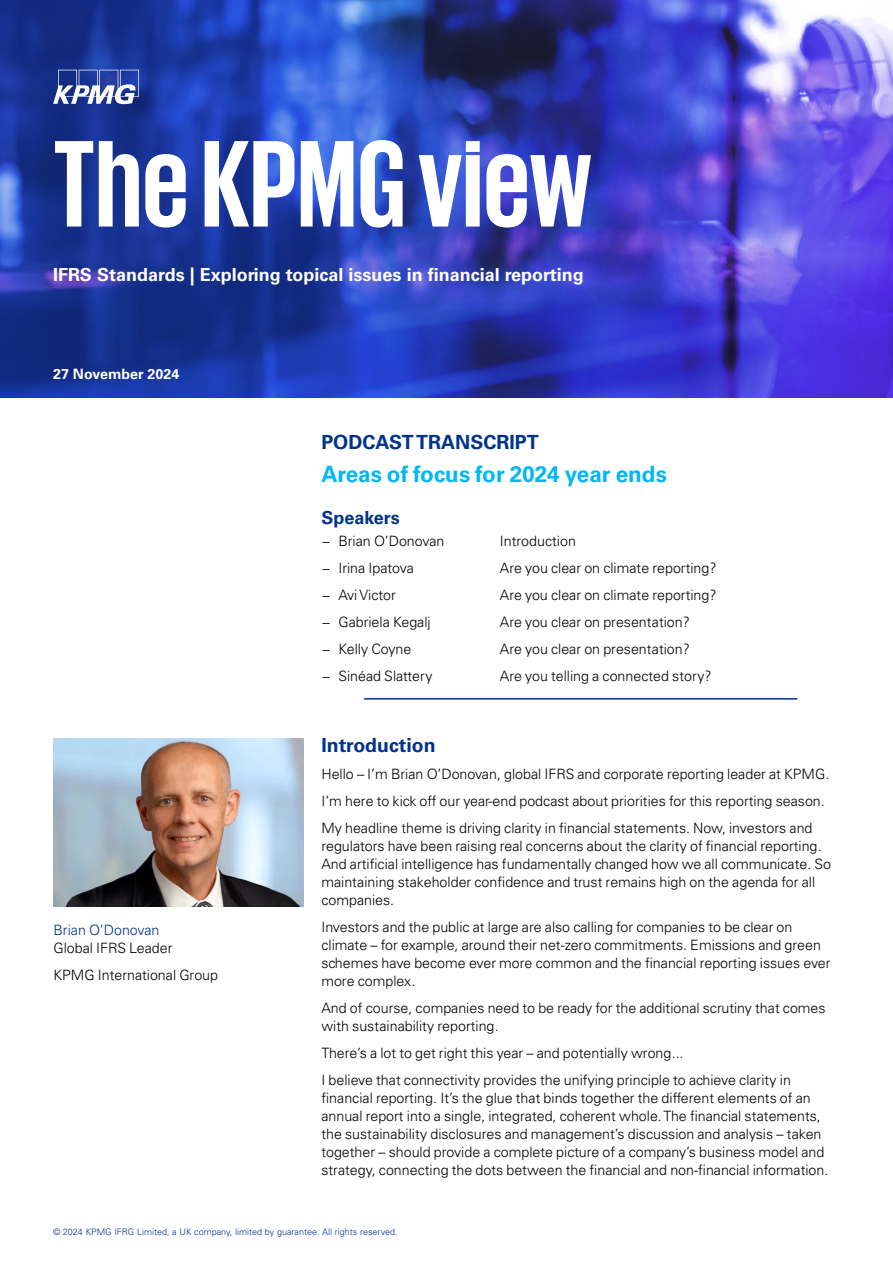
<style>
.page{position:relative;width:893px;height:1263px;background:#fff}
.page>*{position:absolute;margin:0;border:0;box-sizing:border-box;transform-origin:0 0}
.t1{font:700 126px "KPMG";color:#fff}
.t2{font:700 22.5px "Univers LT Std";color:#00b8f5}
.t3{font:700 19.5px "Univers LT Std";color:#00338d}
.t4{font:700 18px "Univers LT Std";color:#fff}
.t5{font:700 18px "Univers LT Std";color:#00338d}
.t6{font:300 14.25px/18px "Univers LT Std";color:#000}
.t7{font:700 14.25px "Univers LT Std";color:#fff}
.t8{font:300 14.25px "Univers LT Std";color:#00338d}
.t9{font:300 9px "Univers LT Std";color:#00338d}
</style>
<div class="page">
<img style="left:0;top:0;width:893px;height:398px">
<hr style="left:364px;top:698px;width:433px;height:2px;background:#00338d">
<img style="left:53px;top:739px;width:251px;height:167px">
<svg style="left:53px;top:70px;width:86px;height:34px"></svg>
<h1 class="t1" style="left:53px;top:121px;width:540px">The KPMG view</h1>
<p class="t4" style="left:53px;top:264px;width:532px">IFRS Standards | Exploring topical issues in financial reporting</p>
<p class="t7" style="left:53px;top:366px;width:128px">27 November 2024</p>
<p class="t8" style="left:53px;top:921px;width:107px">Brian O’Donovan</p>
<p class="t6" style="left:53px;top:934px;width:166px;line-height:27px">Global IFRS Leader<br>KPMG International Group</p>
<h3 class="t3" style="left:321px;top:430px;width:219px">PODCAST TRANSCRIPT</h3>
<h2 class="t2" style="left:321px;top:460px;width:347px">Areas of focus for 2024 year ends</h2>
<p class="t5" style="left:321px;top:507px;width:80px">Speakers</p>
<p class="t6" style="left:321px;top:532px;width:124px">− Brian O’Donovan</p>
<p class="t6" style="left:500px;top:532px;width:78px">Introduction</p>
<p class="t6" style="left:321px;top:559px;width:94px">− Irina Ipatova</p>
<p class="t6" style="left:500px;top:559px;width:218px">Are you clear on climate reporting?</p>
<p class="t6" style="left:321px;top:586px;width:76px">− Avi Victor</p>
<p class="t6" style="left:500px;top:586px;width:218px">Are you clear on climate reporting?</p>
<p class="t6" style="left:321px;top:613px;width:111px">− Gabriela Kegalj</p>
<p class="t6" style="left:500px;top:613px;width:192px">Are you clear on presentation?</p>
<p class="t6" style="left:321px;top:640px;width:92px">− Kelly Coyne</p>
<p class="t6" style="left:500px;top:640px;width:192px">Are you clear on presentation?</p>
<p class="t6" style="left:321px;top:667px;width:113px">− Sinéad Slattery</p>
<p class="t6" style="left:500px;top:667px;width:213px">Are you telling a connected story?</p>
<h3 class="t3" style="left:321px;top:733px;width:116px">Introduction</h3>
<p class="t6" style="left:321px;top:760px;width:509px;line-height:27px">Hello – I’m Brian O’Donovan, global IFRS and corporate reporting leader at KPMG.<br>I’m here to kick off our year-end podcast about priorities for this reporting season.<br>My headline theme is driving clarity in financial statements. Now, investors and</p>
<p class="t6" style="left:321px;top:836px;width:511px">regulators have been raising real concerns about the clarity of financial reporting.<br>And artificial intelligence has fundamentally changed how we all communicate. So maintaining stakeholder confidence and trust remains high on the agenda for all companies.</p>
<p class="t6" style="left:321px;top:917px;width:511px">Investors and the public at large are also calling for companies to be clear on climate – for example, around their net-zero commitments. Emissions and green schemes have become ever more common and the financial reporting issues ever more complex.</p>
<p class="t6" style="left:321px;top:998px;width:506px">And of course, companies need to be ready for the additional scrutiny that comes with sustainability reporting.</p>
<p class="t6" style="left:321px;top:1039px;width:471px;line-height:27px">There’s a lot to get right this year – and potentially wrong...<br>I believe that connectivity provides the unifying principle to achieve clarity in</p>
<p class="t6" style="left:321px;top:1088px;width:509px">financial reporting. It’s the glue that binds together the different elements of an annual report into a single, integrated, coherent whole. The financial statements, the sustainability disclosures and management’s discussion and analysis – taken together – should provide a complete picture of a company’s business model and strategy, connecting the dots between the financial and non-financial information.</p>
<p class="t9" style="left:53px;top:1227px;width:346px">© 2024 KPMG IFRG Limited, a UK company, limited by guarantee. All rights reserved.</p>
</div>
